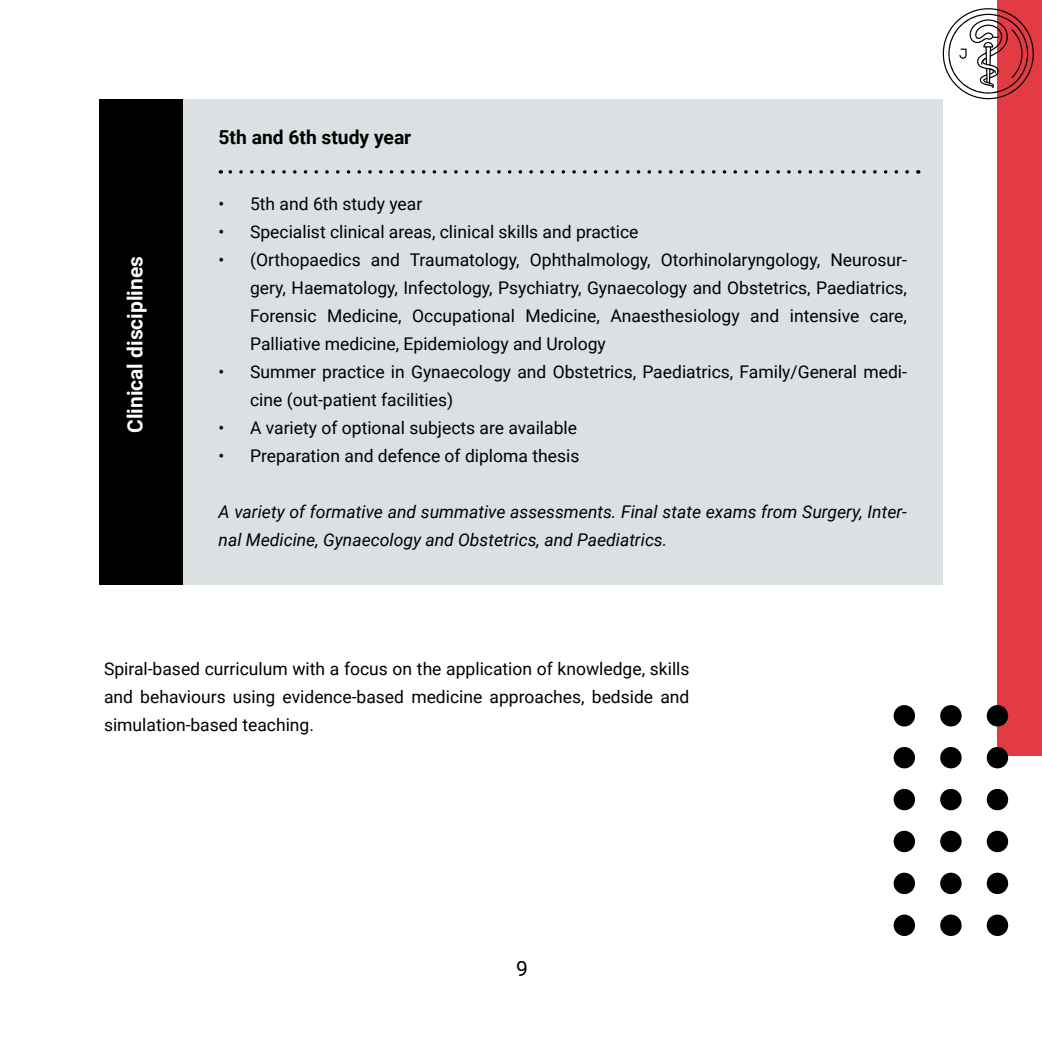
<style>
.page{position:relative;width:1042px;height:1042px;background:#fff}
.page>*{position:absolute;margin:0;border:0;box-sizing:border-box;transform-origin:0 0}
.t1{font:700 21px "Roboto";color:#fff}
.t2{font:21px "Roboto";color:#000}
.t3{font:700 19.25px "Roboto";color:#000}
.t4{font:17.5px/28px "Roboto";color:#000;text-align:justify}
.t5{font:italic 17.5px/28px "Roboto";color:#000}
</style>
<div class="page">
<div style="left:183px;top:99px;width:760px;height:485px;background:#dbe0e2"></div>
<div style="left:99px;top:99px;width:84px;height:485px;background:#000"></div>
<div style="left:997px;top:0;width:45px;height:755px;background:#e23b43"></div>
<div style="left:893px;top:705px;width:22px;height:21px;background:#000101;border-radius:50%"></div>
<div style="left:893px;top:747px;width:22px;height:21px;background:#000101;border-radius:50%"></div>
<div style="left:893px;top:789px;width:22px;height:21px;background:#000101;border-radius:50%"></div>
<div style="left:893px;top:872px;width:22px;height:22px;background:#000101;border-radius:50%"></div>
<div style="left:893px;top:831px;width:22px;height:21px;background:#000101;border-radius:50%"></div>
<div style="left:893px;top:914px;width:22px;height:22px;background:#000101;border-radius:50%"></div>
<div style="left:940px;top:705px;width:21px;height:21px;background:#000101;border-radius:50%"></div>
<div style="left:940px;top:747px;width:21px;height:21px;background:#000101;border-radius:50%"></div>
<div style="left:940px;top:789px;width:21px;height:21px;background:#000101;border-radius:50%"></div>
<div style="left:940px;top:872px;width:21px;height:22px;background:#000101;border-radius:50%"></div>
<div style="left:940px;top:831px;width:21px;height:21px;background:#000101;border-radius:50%"></div>
<div style="left:940px;top:914px;width:21px;height:22px;background:#000101;border-radius:50%"></div>
<div style="left:987px;top:705px;width:21px;height:21px;background:#000101;border-radius:50%"></div>
<div style="left:987px;top:747px;width:21px;height:21px;background:#000101;border-radius:50%"></div>
<div style="left:987px;top:789px;width:21px;height:21px;background:#000101;border-radius:50%"></div>
<div style="left:987px;top:872px;width:21px;height:22px;background:#000101;border-radius:50%"></div>
<div style="left:987px;top:831px;width:21px;height:21px;background:#000101;border-radius:50%"></div>
<div style="left:987px;top:914px;width:21px;height:22px;background:#000101;border-radius:50%"></div>
<svg style="left:943px;top:8px;width:91px;height:91px"></svg>
<svg style="left:220px;top:170px;width:687px;height:4px"></svg>
<p class="t1" style="left:120px;top:433px;width:178px;rotate:-90deg">Clinical disciplines</p>
<p class="t3" style="left:219px;top:124px;width:194px">5th and 6th study year</p>
<p class="t4" style="left:219px;top:189px;width:205px">• 5th and 6th study year</p>
<p class="t4" style="left:219px;top:217px;width:421px">• Specialist clinical areas, clinical skills and practice</p>
<p class="t4" style="left:250px;top:245px;width:658px;text-indent:-31px">• (Orthopaedics and Traumatology, Ophthalmology, Otorhinolaryngology, Neurosur&shy;gery, Haematology, Infectology, Psychiatry, Gynaecology and Obstetrics, Paediatrics, Forensic Medicine, Occupational Medicine, Anaesthesiology and intensive care, Palliative medicine, Epidemiology and Urology</p>
<p class="t4" style="left:250px;top:357px;width:658px;text-indent:-31px">• Summer practice in Gynaecology and Obstetrics, Paediatrics, Family/General medi&shy;cine (out-patient facilities)</p>
<p class="t4" style="left:219px;top:413px;width:360px">• A variety of optional subjects are available</p>
<p class="t4" style="left:219px;top:441px;width:362px">• Preparation and defence of diploma thesis</p>
<p class="t5" style="left:219px;top:497px;width:690px">A variety of formative and summative assessments. Final state exams from Surgery, Inter&shy;nal Medicine, Gynaecology and Obstetrics, and Paediatrics.</p>
<p class="t4" style="left:104px;top:654px;width:587px">Spiral-based curriculum with a focus on the application of knowledge, skills and behaviours using evidence-based medicine approaches, bedside and simulation-based teaching.</p>
<p class="t2" style="left:516px;top:953px;width:13px">9</p>
</div>
